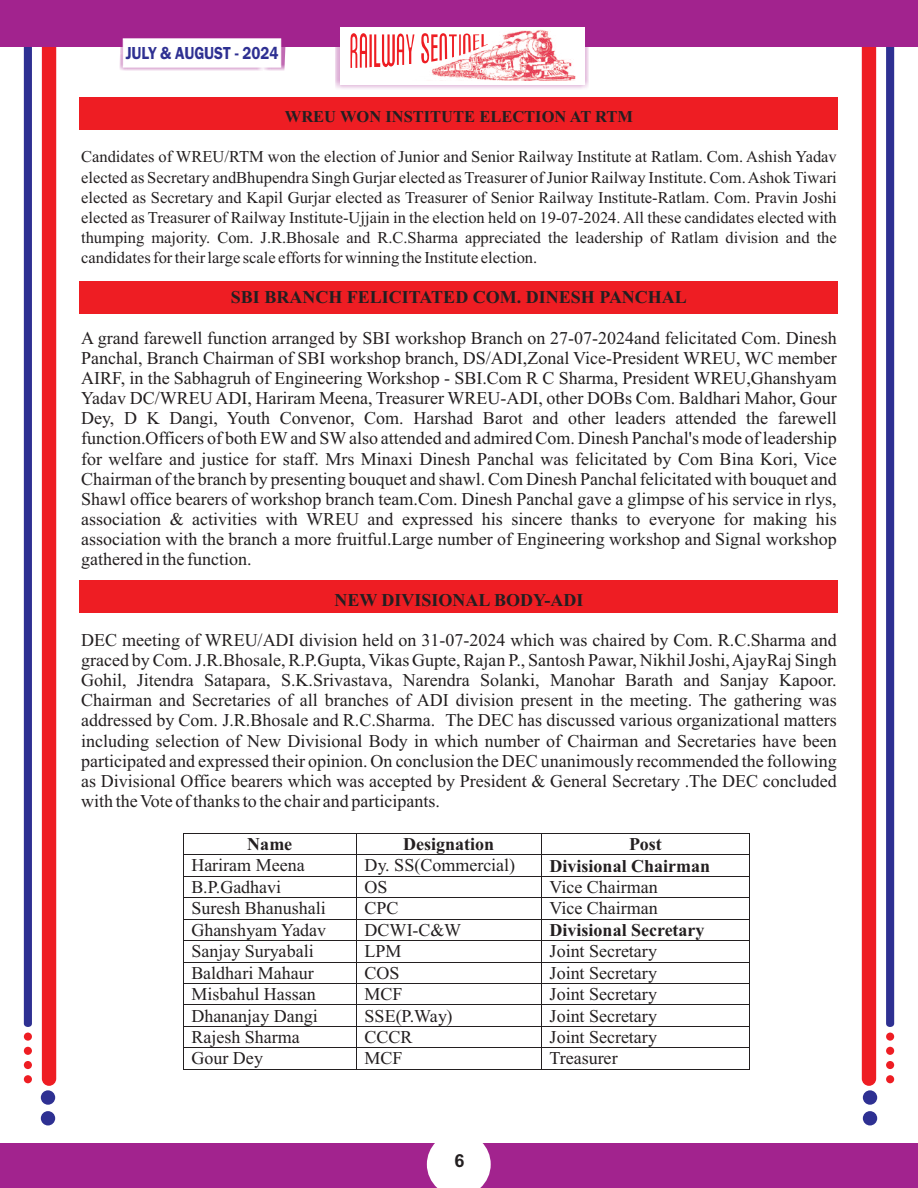
<style>
.page{position:relative;width:918px;height:1188px;background:#fff}
.page>*{position:absolute;margin:0;border:0;box-sizing:border-box;transform-origin:0 0}
.t1{font:18px/20.1px "Times New Roman";color:#231f20;text-align:justify}
.t2{font:700 18px "Times New Roman";color:#231f20}
.t3{font:600 18px "Franklin Gothic";color:#2e3092;scale:.86 1}
.t4{font:700 18px "Arial";color:#231f20}
.t5{font:16.5px/20.1px "Times New Roman";color:#231f20;text-align:justify}
.t6{font:700 16.5px "Times New Roman";color:#231f20}
</style>
<div class="page">
<div style="left:80px;top:581px;width:758px;height:32px;background:#ee1d23"></div>
<div style="left:80px;top:281px;width:758px;height:32px;background:#ee1d23"></div>
<div style="left:80px;top:97px;width:758px;height:33px;background:#ee1d23"></div>
<div style="left:862px;top:47px;width:14px;height:1039px;background:#ee1d23"></div>
<svg style="left:886px;top:47px;width:8px;height:980px"></svg>
<div style="left:886px;top:1033px;width:8px;height:8px;background:#ee1d23;border-radius:50%"></div>
<div style="left:886px;top:1047px;width:8px;height:8px;background:#ee1d23;border-radius:50%"></div>
<div style="left:886px;top:1061px;width:8px;height:8px;background:#ee1d23;border-radius:50%"></div>
<div style="left:863px;top:1090px;width:14px;height:15px;background:#2e3092;border-radius:50%"></div>
<div style="left:863px;top:1111px;width:14px;height:14px;background:#2e3092;border-radius:50%"></div>
<div style="left:886px;top:1075px;width:8px;height:8px;background:#ee1d23;border-radius:50%"></div>
<div style="left:42px;top:47px;width:14px;height:1039px;background:#ee1d23"></div>
<div style="left:24px;top:47px;width:8px;height:980px;background:#2e3092"></div>
<div style="left:24px;top:1033px;width:8px;height:8px;background:#ee1d23;border-radius:50%"></div>
<div style="left:24px;top:1047px;width:8px;height:8px;background:#ee1d23;border-radius:50%"></div>
<div style="left:24px;top:1061px;width:8px;height:8px;background:#ee1d23;border-radius:50%"></div>
<div style="left:41px;top:1090px;width:14px;height:15px;background:#2e3092;border-radius:50%"></div>
<div style="left:41px;top:1111px;width:14px;height:14px;background:#2e3092;border-radius:50%"></div>
<div style="left:24px;top:1075px;width:8px;height:8px;background:#ee1d23;border-radius:50%"></div>
<div style="left:0;top:0;width:918px;height:47px;background:#a2238e"></div>
<svg style="left:335px;top:27px;width:254px;height:62px"></svg>
<div style="left:340px;top:27px;width:244px;height:58px;background:#fff"></div>
<img style="left:414px;top:29px;width:161px;height:52px">
<hr style="left:369px;top:34px;width:3px;height:33px;background:#ee1d23">
<svg style="left:351px;top:33px;width:16px;height:35px"></svg>
<svg style="left:374px;top:34px;width:40px;height:33px"></svg>
<svg style="left:421px;top:33px;width:67px;height:30px"></svg>
<div style="left:0;top:1143px;width:918px;height:45px;background:#a2238e"></div>
<svg style="left:427px;top:1143px;width:64px;height:45px"></svg>
<svg style="left:119px;top:38px;width:167px;height:32px"></svg>
<div style="left:123px;top:39px;width:158px;height:28px;background:#fff"></div>
<hr style="left:184px;top:833px;width:172px;height:1px;background:#231f20">
<hr style="left:357px;top:833px;width:184px;height:1px;background:#231f20">
<hr style="left:542px;top:833px;width:208px;height:1px;background:#231f20">
<hr style="left:184px;top:854px;width:172px;height:1px;background:#231f20">
<hr style="left:357px;top:854px;width:184px;height:1px;background:#231f20">
<hr style="left:542px;top:854px;width:208px;height:1px;background:#231f20">
<hr style="left:184px;top:876px;width:172px;height:1px;background:#231f20">
<hr style="left:357px;top:876px;width:184px;height:1px;background:#231f20">
<hr style="left:542px;top:876px;width:208px;height:1px;background:#231f20">
<hr style="left:184px;top:897px;width:172px;height:1px;background:#231f20">
<hr style="left:357px;top:897px;width:184px;height:1px;background:#231f20">
<hr style="left:542px;top:897px;width:208px;height:1px;background:#231f20">
<hr style="left:184px;top:919px;width:172px;height:1px;background:#231f20">
<hr style="left:357px;top:919px;width:184px;height:1px;background:#231f20">
<hr style="left:542px;top:919px;width:208px;height:1px;background:#231f20">
<hr style="left:184px;top:940px;width:172px;height:1px;background:#231f20">
<hr style="left:357px;top:940px;width:184px;height:1px;background:#231f20">
<hr style="left:542px;top:940px;width:208px;height:1px;background:#231f20">
<hr style="left:184px;top:962px;width:172px;height:1px;background:#231f20">
<hr style="left:357px;top:962px;width:184px;height:1px;background:#231f20">
<hr style="left:542px;top:962px;width:208px;height:1px;background:#231f20">
<hr style="left:184px;top:983px;width:172px;height:1px;background:#231f20">
<hr style="left:357px;top:983px;width:184px;height:1px;background:#231f20">
<hr style="left:542px;top:983px;width:208px;height:1px;background:#231f20">
<hr style="left:184px;top:1004px;width:172px;height:1px;background:#231f20">
<hr style="left:357px;top:1004px;width:184px;height:1px;background:#231f20">
<hr style="left:542px;top:1004px;width:208px;height:1px;background:#231f20">
<hr style="left:184px;top:1026px;width:172px;height:1px;background:#231f20">
<hr style="left:357px;top:1026px;width:184px;height:1px;background:#231f20">
<hr style="left:542px;top:1026px;width:208px;height:1px;background:#231f20">
<hr style="left:184px;top:1048px;width:172px;height:1px;background:#231f20">
<hr style="left:357px;top:1048px;width:184px;height:1px;background:#231f20">
<hr style="left:542px;top:1048px;width:208px;height:1px;background:#231f20">
<svg style="left:183px;top:833px;width:1px;height:237px"></svg>
<hr style="left:184px;top:1069px;width:172px;height:1px;background:#231f20">
<svg style="left:356px;top:833px;width:1px;height:237px"></svg>
<hr style="left:357px;top:1069px;width:184px;height:1px;background:#231f20">
<svg style="left:541px;top:833px;width:1px;height:237px"></svg>
<hr style="left:542px;top:1069px;width:208px;height:1px;background:#231f20">
<p class="t3" style="left:126px;top:46px;width:179px">JULY &amp; AUGUST - 2024</p>
<p class="t6" style="left:285px;top:111px;width:350px">WREU WON INSTITUTE ELECTION AT RTM</p>
<p class="t5" style="left:81px;top:148px;width:757px">Candidates of WREU/RTM won the election of Junior and Senior Railway Institute at Ratlam. Com. Ashish Yadav elected as Secretary andBhupendra Singh Gurjar elected as Treasurer of Junior Railway Institute. Com. Ashok Tiwari elected as Secretary and Kapil Gurjar elected as Treasurer of Senior Railway Institute-Ratlam. Com. Pravin Joshi elected as Treasurer of Railway Institute-Ujjain in the election held on 19-07-2024. All these candidates elected with thumping majority. Com. J.R.Bhosale and R.C.Sharma appreciated the leadership of Ratlam division and the candidates for their large scale efforts for winning the Institute election.</p>
<p class="t2" style="left:231px;top:291px;width:458px">SBI BRANCH FELICITATED COM. DINESH PANCHAL</p>
<p class="t1" style="left:81px;top:329px;width:757px">A grand farewell function arranged by SBI workshop Branch on 27-07-2024and felicitated Com. Dinesh Panchal, Branch Chairman of SBI workshop branch, DS/ADI,Zonal Vice-President WREU, WC member AIRF, in the Sabhagruh of Engineering Workshop - SBI.Com R C Sharma, President WREU,Ghanshyam Yadav DC/WREU ADI, Hariram Meena, Treasurer WREU-ADI, other DOBs Com. Baldhari Mahor, Gour Dey, D K Dangi, Youth Convenor, Com. Harshad Barot and other leaders attended the farewell function.Officers of both EWand SWalso attended and admired Com. Dinesh Panchal's mode of leadership for welfare and justice for staff. Mrs Minaxi Dinesh Panchal was felicitated by Com Bina Kori, Vice Chairman of the branch by presenting bouquet and shawl. Com Dinesh Panchal felicitated with bouquet and Shawl office bearers of workshop branch team.Com. Dinesh Panchal gave a glimpse of his service in rlys, association &amp; activities with WREU and expressed his sincere thanks to everyone for making his association with the branch a more fruitful.Large number of Engineering workshop and Signal workshop gathered in the function.</p>
<p class="t2" style="left:334px;top:593px;width:251px">NEW DIVISIONAL BODY-ADI</p>
<p class="t1" style="left:81px;top:631px;width:757px">DEC meeting of WREU/ADI division held on 31-07-2024 which was chaired by Com. R.C.Sharma and graced by Com. J.R.Bhosale, R.P.Gupta, Vikas Gupte, Rajan P., Santosh Pawar, Nikhil Joshi, AjayRaj Singh Gohil, Jitendra Satapara, S.K.Srivastava, Narendra Solanki, Manohar Barath and Sanjay Kapoor.<br>Chairman and Secretaries of all branches of ADI division present in the meeting. The gathering was addressed by Com. J.R.Bhosale and R.C.Sharma. The DEC has discussed various organizational matters including selection of New Divisional Body in which number of Chairman and Secretaries have been participated and expressed their opinion. On conclusion the DEC unanimously recommended the following as Divisional Office bearers which was accepted by President &amp; General Secretary .The DEC concluded with the Vote of thanks to the chair and participants.</p>
<p class="t2" style="left:247px;top:838px;width:46px">Name</p>
<p class="t2" style="left:403px;top:838px;width:93px">Designation</p>
<p class="t2" style="left:629px;top:838px;width:34px">Post</p>
<p class="t1" style="left:191px;top:857px;width:115px">Hariram Meena</p>
<p class="t1" style="left:365px;top:857px;width:152px">Dy. SS(Commercial)</p>
<p class="t2" style="left:550px;top:859px;width:162px">Divisional Chairman</p>
<p class="t1" style="left:191px;top:879px;width:91px">B.P.Gadhavi</p>
<p class="t1" style="left:365px;top:879px;width:25px">OS</p>
<p class="t1" style="left:550px;top:879px;width:110px">Vice Chairman</p>
<p class="t1" style="left:191px;top:900px;width:136px">Suresh Bhanushali</p>
<p class="t1" style="left:365px;top:900px;width:36px">CPC</p>
<p class="t1" style="left:550px;top:900px;width:110px">Vice Chairman</p>
<p class="t1" style="left:191px;top:921px;width:136px">Ghanshyam Yadav</p>
<p class="t1" style="left:365px;top:921px;width:98px">DCWI-C&amp;W</p>
<p class="t2" style="left:550px;top:924px;width:156px">Divisional Secretary</p>
<p class="t1" style="left:191px;top:943px;width:124px">Sanjay Suryabali</p>
<p class="t1" style="left:365px;top:943px;width:38px">LPM</p>
<p class="t1" style="left:550px;top:943px;width:109px">Joint Secretary</p>
<p class="t1" style="left:191px;top:964px;width:124px">Baldhari Mahaur</p>
<p class="t1" style="left:365px;top:964px;width:37px">COS</p>
<p class="t1" style="left:550px;top:964px;width:109px">Joint Secretary</p>
<p class="t1" style="left:191px;top:986px;width:126px">Misbahul Hassan</p>
<p class="t1" style="left:365px;top:986px;width:40px">MCF</p>
<p class="t1" style="left:550px;top:986px;width:109px">Joint Secretary</p>
<p class="t1" style="left:191px;top:1007px;width:128px">Dhananjay Dangi</p>
<p class="t1" style="left:365px;top:1007px;width:89px">SSE(P.Way)</p>
<p class="t1" style="left:550px;top:1007px;width:109px">Joint Secretary</p>
<p class="t1" style="left:191px;top:1029px;width:110px">Rajesh Sharma</p>
<p class="t1" style="left:365px;top:1029px;width:50px">CCCR</p>
<p class="t1" style="left:550px;top:1029px;width:109px">Joint Secretary</p>
<p class="t1" style="left:191px;top:1050px;width:73px">Gour Dey</p>
<p class="t1" style="left:365px;top:1050px;width:40px">MCF</p>
<p class="t1" style="left:550px;top:1050px;width:70px">Treasurer</p>
<p class="t4" style="left:454px;top:1154px;width:12px">6</p>
</div>
